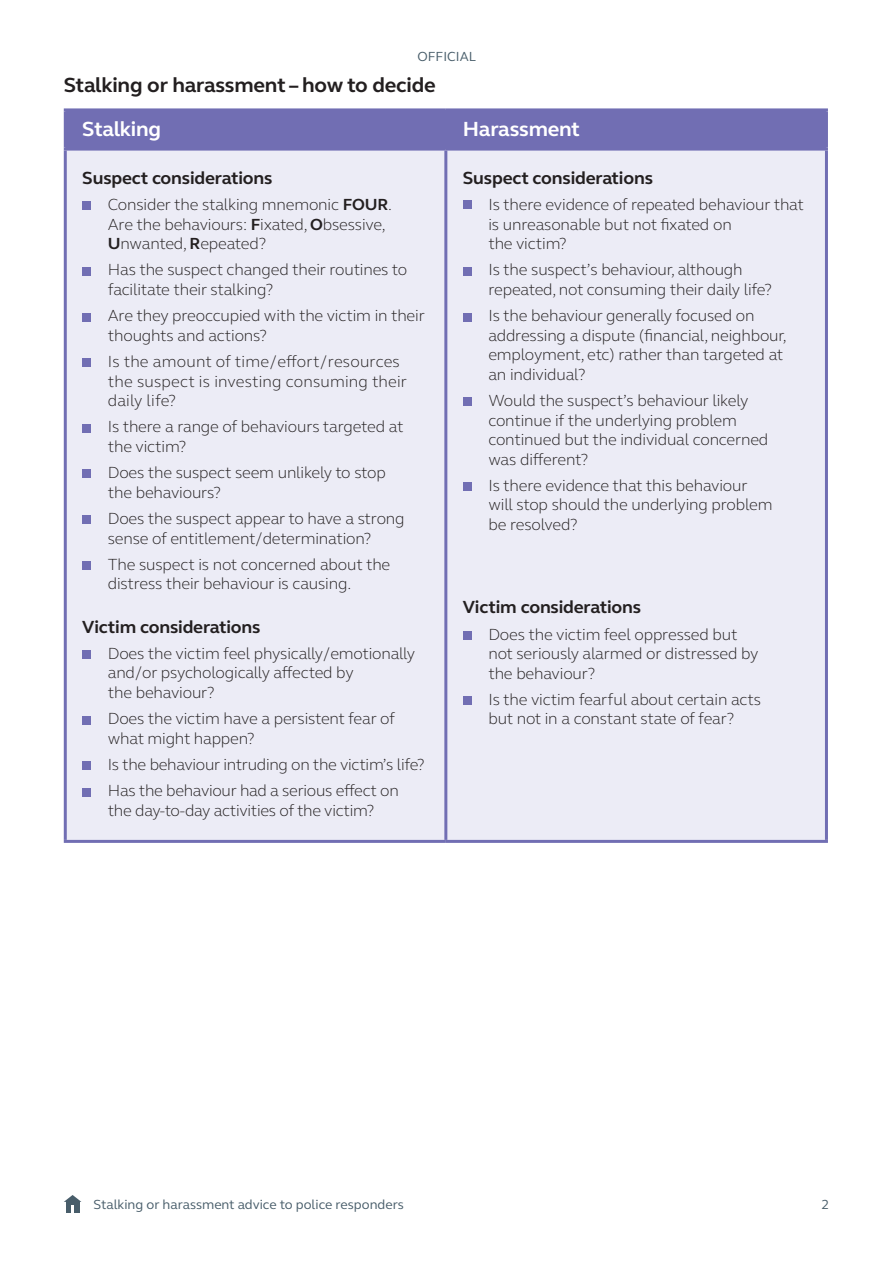
<style>
.page{position:relative;width:893px;height:1263px;background:#fff}
.page>*{position:absolute;margin:0;border:0;box-sizing:border-box;transform-origin:0 0}
.Subhead_1{font:700 21px "FS Elliot Pro";letter-spacing:-.01em;color:#231f20}
.Subhead_1_reversed{font:700 21px "FS Elliot Pro";letter-spacing:-.01em;color:#fff}
.Elliot_pro_bullets_1{font:700 18px "FS Elliot Pro";letter-spacing:-.01em;color:#231f20}
.Elliot_pro_bullets_1-2{font:300 16.5px/19.5px "FS Elliot Pro";letter-spacing:-.01em;color:#231f20}
.Elliot_pro_bullets_1-3{font:300 16.5px/19.5px "FS Elliot Pro";letter-spacing:.01em;color:#231f20}
.t1{font:13.5px "FS Elliot Pro";color:#485d6a}
.s1{font-weight:700}
</style>
<div class="page">
<svg style="left:64px;top:1195px;width:17px;height:18px"></svg>
<div style="left:67px;top:111px;width:758px;height:37px;background:#716eb3"></div>
<div style="left:67px;top:151px;width:758px;height:689px;background:#ececf6"></div>
<hr style="left:64px;top:108px;width:382px;height:3px;background:#716eb3">
<hr style="left:64px;top:111px;width:3px;height:37px;background:#716eb3">
<hr style="left:446px;top:108px;width:382px;height:3px;background:#716eb3">
<hr style="left:444px;top:111px;width:3px;height:37px;background:#716eb3">
<hr style="left:825px;top:111px;width:3px;height:37px;background:#716eb3">
<hr style="left:64px;top:148px;width:382px;height:3px;background:#716eb3">
<hr style="left:64px;top:151px;width:3px;height:689px;background:#716eb3">
<hr style="left:446px;top:148px;width:382px;height:3px;background:#716eb3">
<hr style="left:444px;top:151px;width:3px;height:689px;background:#716eb3">
<hr style="left:825px;top:151px;width:3px;height:689px;background:#716eb3">
<hr style="left:64px;top:840px;width:382px;height:3px;background:#716eb3">
<hr style="left:446px;top:840px;width:382px;height:3px;background:#716eb3">
<div style="left:82px;top:202px;width:9px;height:8px;background:#716eb3"></div>
<div style="left:82px;top:267px;width:9px;height:8px;background:#716eb3"></div>
<div style="left:82px;top:313px;width:9px;height:8px;background:#716eb3"></div>
<div style="left:82px;top:359px;width:9px;height:8px;background:#716eb3"></div>
<div style="left:82px;top:424px;width:9px;height:8px;background:#716eb3"></div>
<div style="left:82px;top:470px;width:9px;height:8px;background:#716eb3"></div>
<div style="left:82px;top:515px;width:9px;height:9px;background:#716eb3"></div>
<div style="left:82px;top:561px;width:9px;height:9px;background:#716eb3"></div>
<div style="left:82px;top:650px;width:9px;height:9px;background:#716eb3"></div>
<div style="left:82px;top:716px;width:9px;height:8px;background:#716eb3"></div>
<div style="left:82px;top:761px;width:9px;height:9px;background:#716eb3"></div>
<div style="left:82px;top:788px;width:9px;height:8px;background:#716eb3"></div>
<div style="left:463px;top:201px;width:8px;height:8px;background:#716eb3"></div>
<div style="left:463px;top:267px;width:8px;height:8px;background:#716eb3"></div>
<div style="left:463px;top:313px;width:8px;height:8px;background:#716eb3"></div>
<div style="left:463px;top:398px;width:8px;height:8px;background:#716eb3"></div>
<div style="left:463px;top:482px;width:8px;height:9px;background:#716eb3"></div>
<div style="left:463px;top:631px;width:8px;height:8px;background:#716eb3"></div>
<div style="left:463px;top:696px;width:8px;height:9px;background:#716eb3"></div>
<p class="t1" style="left:417px;top:48px;width:60px">OFFICIAL</p>
<p class="Subhead_1" style="left:64px;top:71px;width:374px">Stalking or harassment – how to decide</p>
<p class="Subhead_1_reversed" style="left:82px;top:115px;width:80px">Stalking</p>
<p class="Subhead_1_reversed" style="left:463px;top:115px;width:119px">Harassment</p>
<p class="Elliot_pro_bullets_1" style="left:82px;top:166px;width:192px">Suspect considerations</p>
<p class="Elliot_pro_bullets_1-2" style="left:108px;top:194px;width:286px">Consider the stalking mnemonic <span class="s1">FOUR</span>.<br>Are the behaviours: <span class="s1">F</span>ixated, <span class="s1">O</span>bsessive,<br><span class="s1">U</span>nwanted, <span class="s1">R</span>epeated?</p>
<p class="Elliot_pro_bullets_1-2" style="left:108px;top:260px;width:301px">Has the suspect changed their routines to facilitate their stalking?</p>
<p class="Elliot_pro_bullets_1-2" style="left:108px;top:305px;width:319px">Are they preoccupied with the victim in their thoughts and actions?</p>
<p class="Elliot_pro_bullets_1-3" style="left:108px;top:351px;width:301px">Is the amount of time/effort/resources the suspect is investing consuming their daily life?</p>
<p class="Elliot_pro_bullets_1-2" style="left:108px;top:416px;width:297px">Is there a range of behaviours targeted at the victim?</p>
<p class="Elliot_pro_bullets_1-2" style="left:108px;top:462px;width:280px">Does the suspect seem unlikely to stop the behaviours?</p>
<p class="Elliot_pro_bullets_1-2" style="left:108px;top:508px;width:298px">Does the suspect appear to have a strong sense of entitlement/determination?</p>
<p class="Elliot_pro_bullets_1-2" style="left:108px;top:554px;width:284px">The suspect is not concerned about the distress their behaviour is causing.</p>
<p class="Elliot_pro_bullets_1" style="left:82px;top:614px;width:180px">Victim considerations</p>
<p class="Elliot_pro_bullets_1-2" style="left:108px;top:643px;width:309px">Does the victim feel physically/emotionally and/or psychologically affected by<br>the behaviour?</p>
<p class="Elliot_pro_bullets_1-2" style="left:108px;top:708px;width:289px">Does the victim have a persistent fear of what might happen?</p>
<p class="Elliot_pro_bullets_1-2" style="left:108px;top:754px;width:318px">Is the behaviour intruding on the victim’s life?</p>
<p class="Elliot_pro_bullets_1-2" style="left:108px;top:780px;width:292px">Has the behaviour had a serious effect on the day-to-day activities of the victim?</p>
<p class="Elliot_pro_bullets_1" style="left:463px;top:166px;width:192px">Suspect considerations</p>
<p class="Elliot_pro_bullets_1-2" style="left:488px;top:194px;width:317px">Is there evidence of repeated behaviour that is unreasonable but not fixated on<br>the victim?</p>
<p class="Elliot_pro_bullets_1-2" style="left:488px;top:260px;width:285px">Is the suspect’s behaviour, although repeated, not consuming their daily life?</p>
<p class="Elliot_pro_bullets_1-2" style="left:488px;top:305px;width:300px">Is the behaviour generally focused on addressing a dispute (financial, neighbour, employment, etc) rather than targeted at an individual?</p>
<p class="Elliot_pro_bullets_1-2" style="left:488px;top:390px;width:282px">Would the suspect’s behaviour likely continue if the underlying problem continued but the individual concerned was different?</p>
<p class="Elliot_pro_bullets_1-2" style="left:488px;top:475px;width:286px">Is there evidence that this behaviour will stop should the underlying problem be resolved?</p>
<p class="Elliot_pro_bullets_1" style="left:463px;top:595px;width:180px">Victim considerations</p>
<p class="Elliot_pro_bullets_1-2" style="left:488px;top:624px;width:272px">Does the victim feel oppressed but not seriously alarmed or distressed by the behaviour?</p>
<p class="Elliot_pro_bullets_1-2" style="left:488px;top:689px;width:274px">Is the victim fearful about certain acts but not in a constant state of fear?</p>
<p class="t1" style="left:94px;top:1196px;width:312px">Stalking or harassment advice to police responders</p>
<p class="t1" style="left:821px;top:1196px;width:9px">2</p>
</div>
